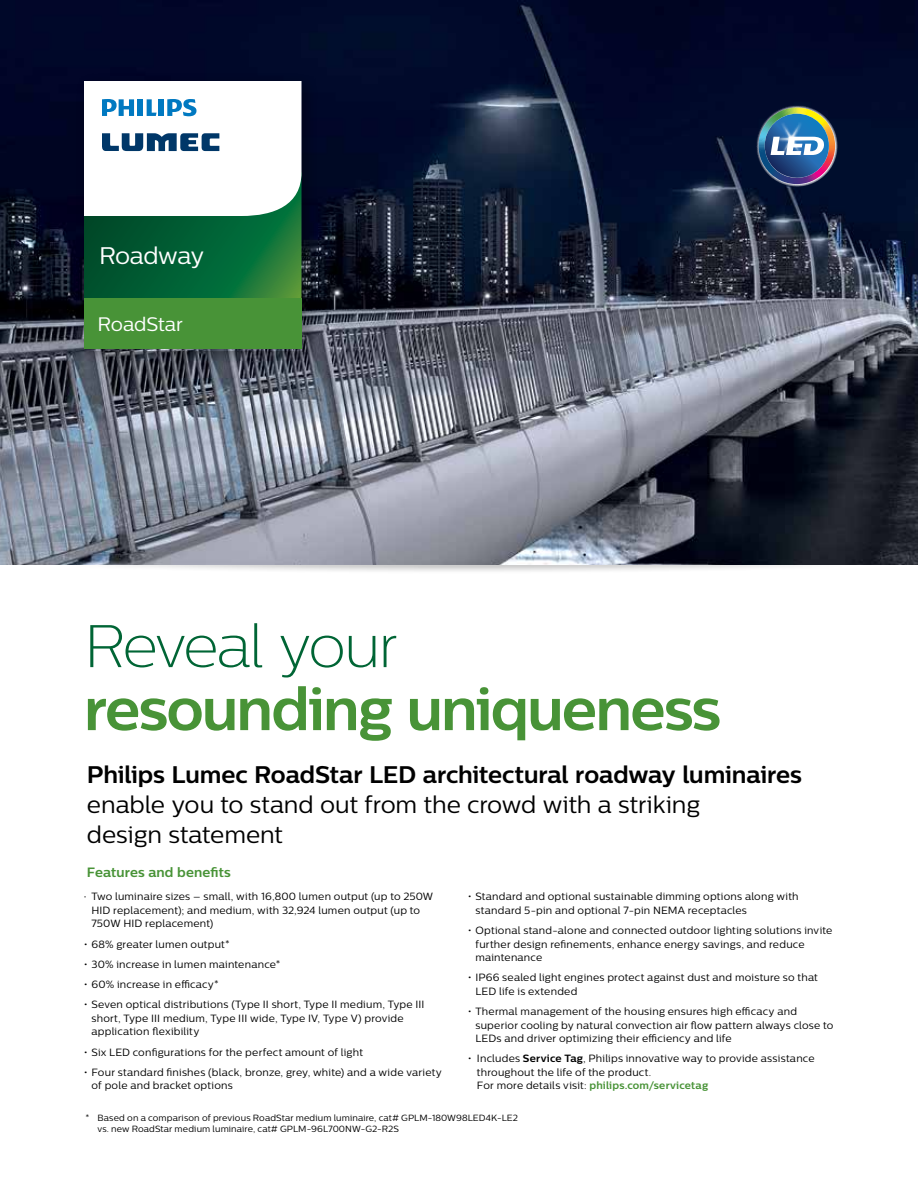
<style>
.page{position:relative;width:918px;height:1188px;background:#fff}
.page>*{position:absolute;margin:0;border:0;box-sizing:border-box;transform-origin:0 0}
.t1{font:700 60px "Centrale Sans";letter-spacing:-.03em;color:#489337}
.t2{font:60px "Centrale Sans X Light";letter-spacing:-.04em;color:#006535}
.t3{font:24px/30px "Centrale Sans";letter-spacing:-.005em;color:#000}
.t4{font:700 24px "Centrale Sans";letter-spacing:-.01em;color:#000}
.t5{font:24px "Centrale Sans";letter-spacing:-.02em;color:#fff}
.t6{font:19.5px "Centrale Sans";letter-spacing:-.005em;color:#fff}
.t7{font:700 13.5px "Centrale Sans";letter-spacing:.01em;color:#489337}
.t8{font:10.5px/13.5px "Centrale Sans";letter-spacing:.02em;color:#000}
.t9{font:9px/12px "Centrale Sans";letter-spacing:.01em;color:#000}
.s1{font-weight:700}
.s2{font-weight:700;color:#489337}
</style>
<div class="page">
<div style="left:65px;top:555px;width:788px;height:19px;background:#000;opacity:.3"></div>
<img style="left:0;top:0;width:918px;height:565px">
<svg style="left:756px;top:105px;width:82px;height:82px"></svg>
<img style="left:759px;top:108px;width:74px;height:76px">
<div style="left:76px;top:73px;width:242px;height:295px;background:#000;opacity:.35"></div>
<div style="left:84px;top:298px;width:218px;height:52px;background:#489337"></div>
<svg style="left:84px;top:81px;width:218px;height:217px"></svg>
<h2 class="t5" style="left:99px;top:242px;width:107px">Roadway</h2>
<h3 class="t6" style="left:98px;top:313px;width:87px">RoadStar</h3>
<h1 class="t2" style="left:84px;top:612px;width:316px">Reveal your</h1>
<h1 class="t1" style="left:84px;top:673px;width:639px">resounding uniqueness</h1>
<h2 class="t4" style="left:87px;top:760px;width:717px">Philips Lumec RoadStar LED architectural roadway luminaires</h2>
<h2 class="t3" style="left:87px;top:789px;width:615px">enable you to stand out from the crowd with a striking design statement</h2>
<p class="t7" style="left:87px;top:864px;width:145px">Features and benefits</p>
<p class="t8" style="left:91px;top:890px;width:343px;text-indent:-7px">· Two luminaire sizes – small, with 16,800 lumen output (up to 250W<br>HID replacement); and medium, with 32,924 lumen output (up to<br>750W HID replacement)</p>
<p class="t8" style="left:84px;top:937px;width:147px">• 68% greater lumen output*</p>
<p class="t8" style="left:84px;top:957px;width:198px">• 30% increase in lumen maintenance*</p>
<p class="t8" style="left:84px;top:978px;width:136px">• 60% increase in efficacy*</p>
<p class="t8" style="left:91px;top:998px;width:334px;text-indent:-7px">• Seven optical distributions (Type II short, Type II medium, Type III short, Type III medium, Type III wide, Type IV, Type V) provide application flexibility</p>
<p class="t8" style="left:84px;top:1045px;width:281px">• Six LED configurations for the perfect amount of light</p>
<p class="t8" style="left:91px;top:1065px;width:352px;text-indent:-7px">• Four standard finishes (black, bronze, grey, white) and a wide variety of pole and bracket options</p>
<p class="t8" style="left:475px;top:890px;width:325px;text-indent:-7px">• Standard and optional sustainable dimming options along with standard 5-pin and optional 7-pin NEMA receptacles</p>
<p class="t8" style="left:475px;top:924px;width:358px;text-indent:-7px">• Optional stand-alone and connected outdoor lighting solutions invite further design refinements, enhance energy savings, and reduce maintenance</p>
<p class="t8" style="left:475px;top:971px;width:344px;text-indent:-7px">• IP66 sealed light engines protect against dust and moisture so that<br>LED life is extended</p>
<p class="t8" style="left:475px;top:1005px;width:360px;text-indent:-7px">• Thermal management of the housing ensures high efficacy and superior cooling by natural convection air flow pattern always close to<br>LEDs and driver optimizing their efficiency and life</p>
<p class="t8" style="left:477px;top:1052px;width:339px;text-indent:-9px">• Includes <span class="s1">Service Tag</span>, Philips innovative way to provide assistance throughout the life of the product.<br>For more details visit: <span class="s2">philips.com/servicetag</span></p>
<p class="t9" style="left:97px;top:1111px;width:422px;text-indent:-12px">* Based on a comparison of previous RoadStar medium luminaire, cat# GPLM-180W98LED4K-LE2 vs. new RoadStar medium luminaire, cat# GPLM-96L700NW-G2-R2S</p>
</div>
